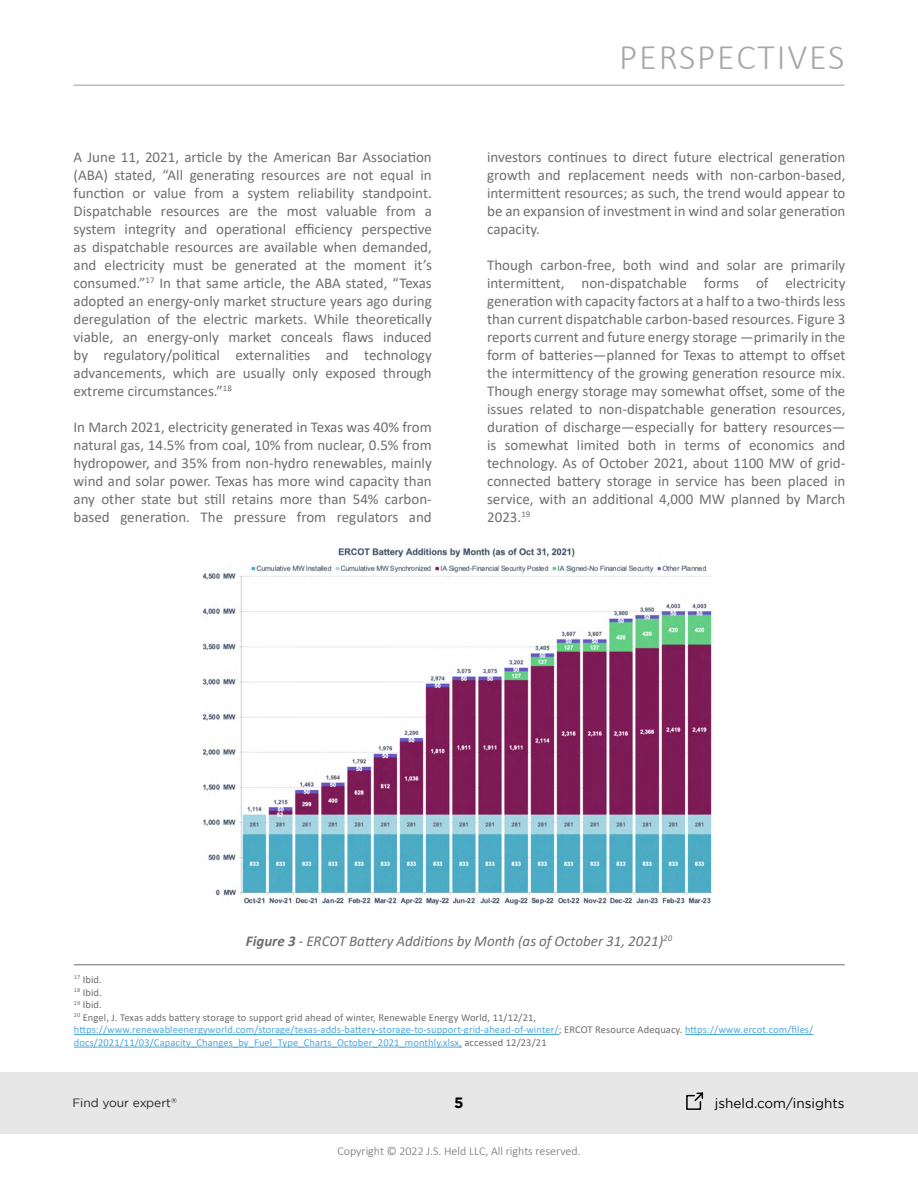
<style>
.page{position:relative;width:918px;height:1188px;background:#fff}
.page>*{position:absolute;margin:0;border:0;box-sizing:border-box;transform-origin:0 0}
.t1{font:300 36px "Calibri";letter-spacing:.05em;color:#a6a8aa}
.t2{font:15px/18px "Calibri";color:#6e6f71;text-align:justify}
.t3{font:italic 15px "Calibri";color:#6e6f71}
.t4{font:700 15px "Gotham";color:#000}
.t5{font:13.5px "Gotham";color:#000}
.t6{font:300 12px "Calibri";color:#6e6f71}
.t7{font:12px "Gotham";color:#241f21}
.t8{font:10.5px/12.6px "Calibri";letter-spacing:.01em;color:#4ea8de}
.t9{font:7.05px "Gotham";color:#241f21}
.s1{font-weight:700}
.s2{color:#6e6f71}
</style>
<div class="page">
<div style="left:0;top:1072px;width:918px;height:62px;background:#e7e7e7"></div>
<hr style="left:74px;top:85px;width:770px;height:1px;background:#a6a8ab">
<svg style="left:686px;top:1092px;width:18px;height:18px"></svg>
<img style="left:204px;top:548px;width:508px;height:357px">
<hr style="left:74px;top:964px;width:771px;height:1px;background:#6e6f71">
<hr style="left:74px;top:1034px;width:485px;height:1px;background:#4ea8de">
<hr style="left:685px;top:1034px;width:128px;height:1px;background:#4ea8de">
<hr style="left:74px;top:1047px;width:388px;height:1px;background:#4ea8de">
<p class="t2" style="left:74px;top:148px;width:360px">A June 11, 2021, article by the American Bar Association (ABA) stated, “All generating resources are not equal in function or value from a system reliability standpoint.<br>Dispatchable resources are the most valuable from a system integrity and operational efficiency perspective as dispatchable resources are available when demanded, and electricity must be generated at the moment it’s consumed.”<sup>17</sup> In that same article, the ABA stated, “Texas adopted an energy-only market structure years ago during deregulation of the electric markets. While theoretically viable, an energy-only market conceals flaws induced by regulatory/political externalities and technology advancements, which are usually only exposed through extreme circumstances.”<sup>18</sup></p>
<p class="t2" style="left:74px;top:418px;width:360px">In March 2021, electricity generated in Texas was 40% from natural gas, 14.5% from coal, 10% from nuclear, 0.5% from hydropower, and 35% from non-hydro renewables, mainly wind and solar power. Texas has more wind capacity than any other state but still retains more than 54% carbon&shy;based generation. The pressure from regulators and</p>
<h1 class="t1" style="left:619px;top:35px;width:227px">PERSPECTIVES</h1>
<p class="t2" style="left:487px;top:148px;width:360px">investors continues to direct future electrical generation growth and replacement needs with non-carbon-based, intermittent resources; as such, the trend would appear to be an expansion of investment in wind and solar generation capacity.</p>
<p class="t2" style="left:487px;top:256px;width:360px">Though carbon-free, both wind and solar are primarily intermittent, non-dispatchable forms of electricity generation with capacity factors at a half to a two-thirds less than current dispatchable carbon-based resources. Figure 3 reports current and future energy storage —primarily in the form of batteries—planned for Texas to attempt to offset the intermittency of the growing generation resource mix.<br>Though energy storage may somewhat offset, some of the issues related to non-dispatchable generation resources, duration of discharge—especially for battery resources— is somewhat limited both in terms of economics and technology. As of October 2021, about 1100 MW of grid&shy;connected battery storage in service has been placed in service, with an additional 4,000 MW planned by March 2023.<sup>19</sup></p>
<p class="t3" style="left:246px;top:930px;width:428px"><span class="s1">Figure 3</span> - ERCOT Battery Additions by Month (as of October 31, 2021)<sup>20</sup></p>
<p class="t8" style="left:74px;top:973px;width:741px"><sup>17</sup> <span class="s2">Ibid.<br></span><sup>18</sup> <span class="s2">Ibid.<br></span><sup>19</sup> <span class="s2">Ibid.<br></span><sup>20</sup> <span class="s2">Engel, J. Texas adds battery storage to support grid ahead of winter, Renewable Energy World, 11/12/21, </span>https://www.renewableenergyworld.com/storage/texas-adds-battery-storage-to-support-grid-ahead-of-winter/<span class="s2">; ERCOT Resource Adequacy.</span> https://www.ercot.com/files/ docs/2021/11/03/Capacity_Changes_by_Fuel_Type_Charts_October_2021_monthly.xlsx, <span class="s2">accessed 12/23/21</span></p>
<p class="t7" style="left:72px;top:1096px;width:100px">Find your expert</p>
<p class="t4" style="left:454px;top:1093px;width:11px">5</p>
<p class="t5" style="left:715px;top:1095px;width:131px">jsheld.com/insights</p>
<p class="t9" style="left:171px;top:1096px;width:7px">®</p>
<p class="t6" style="left:337px;top:1144px;width:245px">Copyright © 2022 J.S. Held LLC, All rights reserved.</p>
</div>
